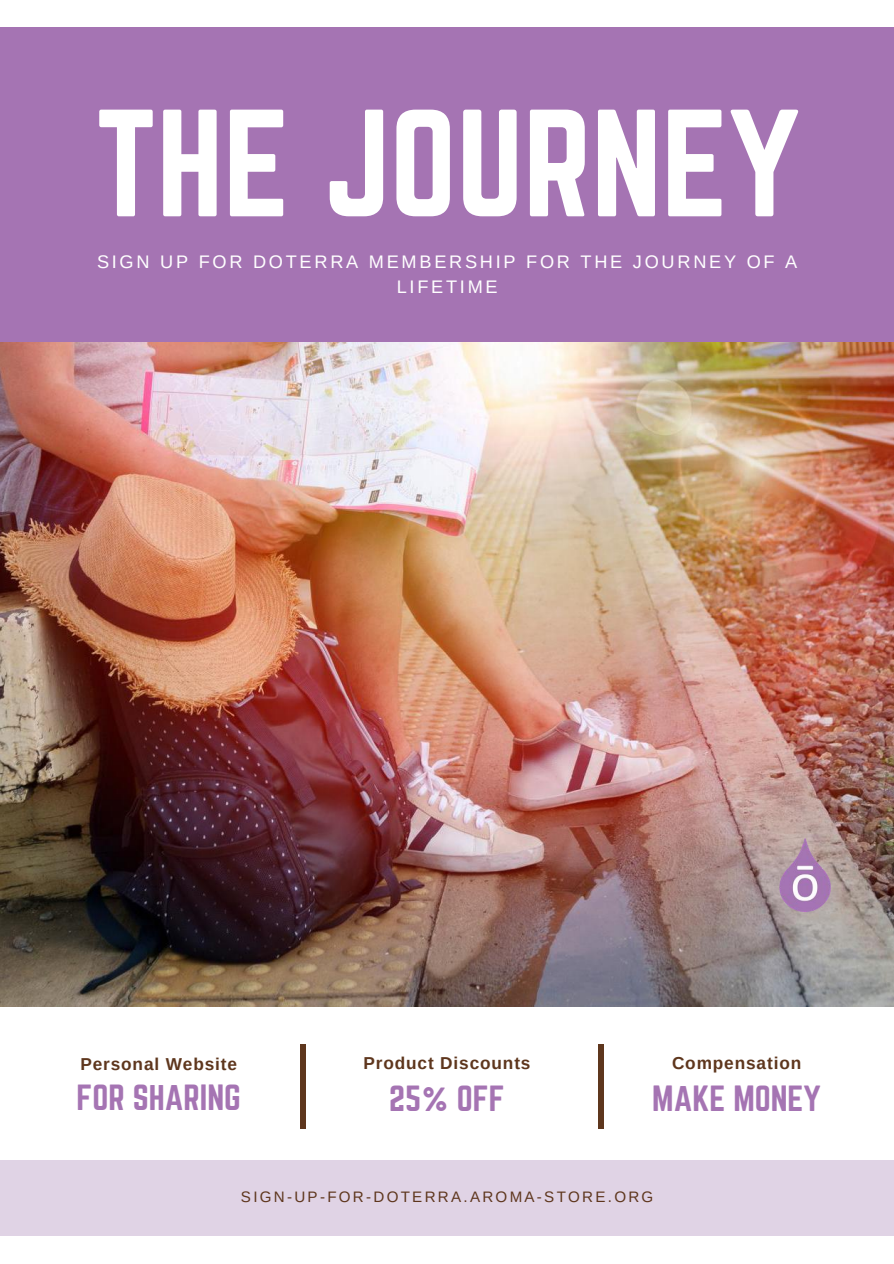
<style>
.page{position:relative;width:894px;height:1264px;background:#fff}
.page>*{position:absolute;margin:0;border:0;box-sizing:border-box;transform-origin:0 0}
.t1{font:133.35px "Norwester";color:#fff}
.t2{font:31.95px "Norwester";color:#a574b3}
.t3{font:18.15px/25.2px "Arimo";letter-spacing:.15em;color:#fff;text-align:center}
.t4{font:700 17.25px "Arimo";letter-spacing:.05em;color:#5e361d}
.t5{font:15.15px "Arimo";letter-spacing:.15em;color:#5e361d}
</style>
<div class="page">
<img style="left:0;top:342px;width:893px;height:664px">
<div style="left:0;top:1159px;width:893px;height:76px;background:#e0d3e5"></div>
<div style="left:0;top:27px;width:893px;height:315px;background:#a574b3"></div>
<div style="left:300px;top:1043px;width:6px;height:85px;background:#5e361d"></div>
<div style="left:598px;top:1043px;width:6px;height:85px;background:#5e361d"></div>
<img style="left:762px;top:833px;width:84px;height:83px">
<h1 class="t1" style="left:95px;top:100px;width:706px">THE JOURNEY</h1>
<p class="t3" style="left:97px;top:249px;width:701px">SIGN UP FOR DOTERRA MEMBERSHIP FOR THE JOURNEY OF A<br>LIFETIME</p>
<p class="t4" style="left:80px;top:1054px;width:158px">Personal Website</p>
<h2 class="t2" style="left:77px;top:1081px;width:166px">FOR SHARING</h2>
<p class="t4" style="left:363px;top:1053px;width:168px">Product Discounts</p>
<h2 class="t2" style="left:389px;top:1082px;width:117px">25% OFF</h2>
<p class="t4" style="left:671px;top:1053px;width:131px">Compensation</p>
<h2 class="t2" style="left:652px;top:1082px;width:170px">MAKE MONEY</h2>
<p class="t5" style="left:241px;top:1188px;width:414px">SIGN-UP-FOR-DOTERRA.AROMA-STORE.ORG</p>
</div>
